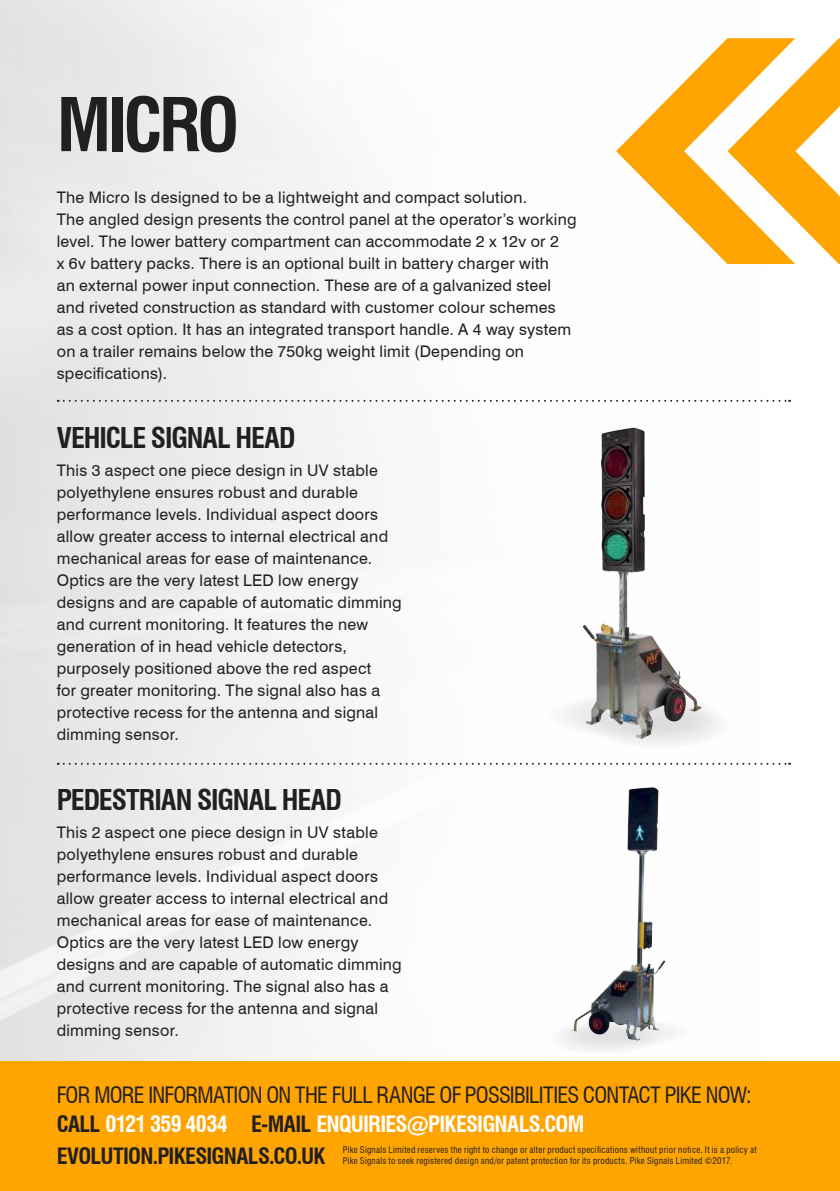
<style>
.page{position:relative;width:840px;height:1191px;background:#fff}
.page>*{position:absolute;margin:0;border:0;box-sizing:border-box;transform-origin:0 0}
.t1{font:700 condensed 72px "Swiss 721 BT";letter-spacing:-.05em;color:#221f1f}
.t2{font:700 condensed 28px "Swiss 721 BT";letter-spacing:-.04em;color:#221f1f}
.t3{font:condensed 22px/29.2px "Swiss 721 BT";letter-spacing:-.035em;color:#221f1f}
.t4{font:700 condensed 22px "Swiss 721 BT";letter-spacing:-.035em;color:#221f1f}
.t5{font:16px/22px "Swiss 721 BT";letter-spacing:.015em;color:#221f1f}
.t6{font:condensed 9px/11px "Swiss 721 BT";letter-spacing:.03em;color:#221f1f}
.s1{font-weight:700}
.s2{font-weight:700;color:#fff}
</style>
<div class="page">
<img style="left:0;top:0;width:839px;height:1062px">
<div style="left:547px;top:1025px;width:111px;height:28px;background:#f4f4f4;border-radius:50%"></div>
<svg style="left:554px;top:1018px;width:135px;height:28px"></svg>
<div style="left:587px;top:705px;width:143px;height:43px;background:#f4f3f3;border-radius:50%"></div>
<svg style="left:548px;top:693px;width:173px;height:44px"></svg>
<div style="left:0;top:1062px;width:839px;height:129px;background:#ffa503"></div>
<svg style="left:615px;top:38px;width:112px;height:226px"></svg>
<svg style="left:727px;top:38px;width:112px;height:226px"></svg>
<svg style="left:58px;top:400px;width:731px;height:2px"></svg>
<svg style="left:58px;top:763px;width:731px;height:2px"></svg>
<img style="left:582px;top:428px;width:49px;height:296px">
<img style="left:569px;top:788px;width:97px;height:252px">
<h1 class="t1" style="left:57px;top:96px;width:184px">MICRO</h1>
<p class="t5" style="left:57px;top:188px;width:521px">The Micro Is designed to be a lightweight and compact solution.<br>The angled design presents the control panel at the operator’s working level. The lower battery compartment can accommodate 2 x 12v or 2<br>x 6v battery packs. There is an optional built in battery charger with<br>an external power input connection. These are of a galvanized steel and riveted construction as standard with customer colour schemes as a cost option. It has an integrated transport handle. A 4 way system on a trailer remains below the 750kg weight limit (Depending on specifications).</p>
<h2 class="t2" style="left:57px;top:427px;width:240px">VEHICLE SIGNAL HEAD</h2>
<p class="t5" style="left:57px;top:461px;width:346px">This 3 aspect one piece design in UV stable polyethylene ensures robust and durable performance levels. Individual aspect doors allow greater access to internal electrical and mechanical areas for ease of maintenance.<br>Optics are the very latest LED low energy designs and are capable of automatic dimming and current monitoring. It features the new generation of in head vehicle detectors, purposely positioned above the red aspect<br>for greater monitoring. The signal also has a protective recess for the antenna and signal dimming sensor.</p>
<h2 class="t2" style="left:57px;top:788px;width:286px">PEDESTRIAN SIGNAL HEAD</h2>
<p class="t5" style="left:57px;top:822px;width:346px">This 2 aspect one piece design in UV stable polyethylene ensures robust and durable performance levels. Individual aspect doors allow greater access to internal electrical and mechanical areas for ease of maintenance.<br>Optics are the very latest LED low energy designs and are capable of automatic dimming and current monitoring. The signal also has a protective recess for the antenna and signal dimming sensor.</p>
<h3 class="t3" style="left:57px;top:1081px;width:696px">FOR MORE INFORMATION ON THE FULL RANGE OF POSSIBILITIES CONTACT PIKE NOW:<br><span class="s1">CALL</span> <span class="s2">0121 359 4034</span> <span class="s1">E-MAIL</span> <span class="s2">ENQUIRIES@PIKESIGNALS.COM</span></h3>
<h3 class="t4" style="left:57px;top:1147px;width:270px">EVOLUTION.PIKESIGNALS.CO.UK</h3>
<p class="t6" style="left:342px;top:1144px;width:415px">Pike Signals Limited reserves the right to change or alter product specifications without prior notice. It is a policy at<br>Pike Signals to seek registered design and/or patent protection for its products. Pike Signals Limited ©2017.</p>
</div>
